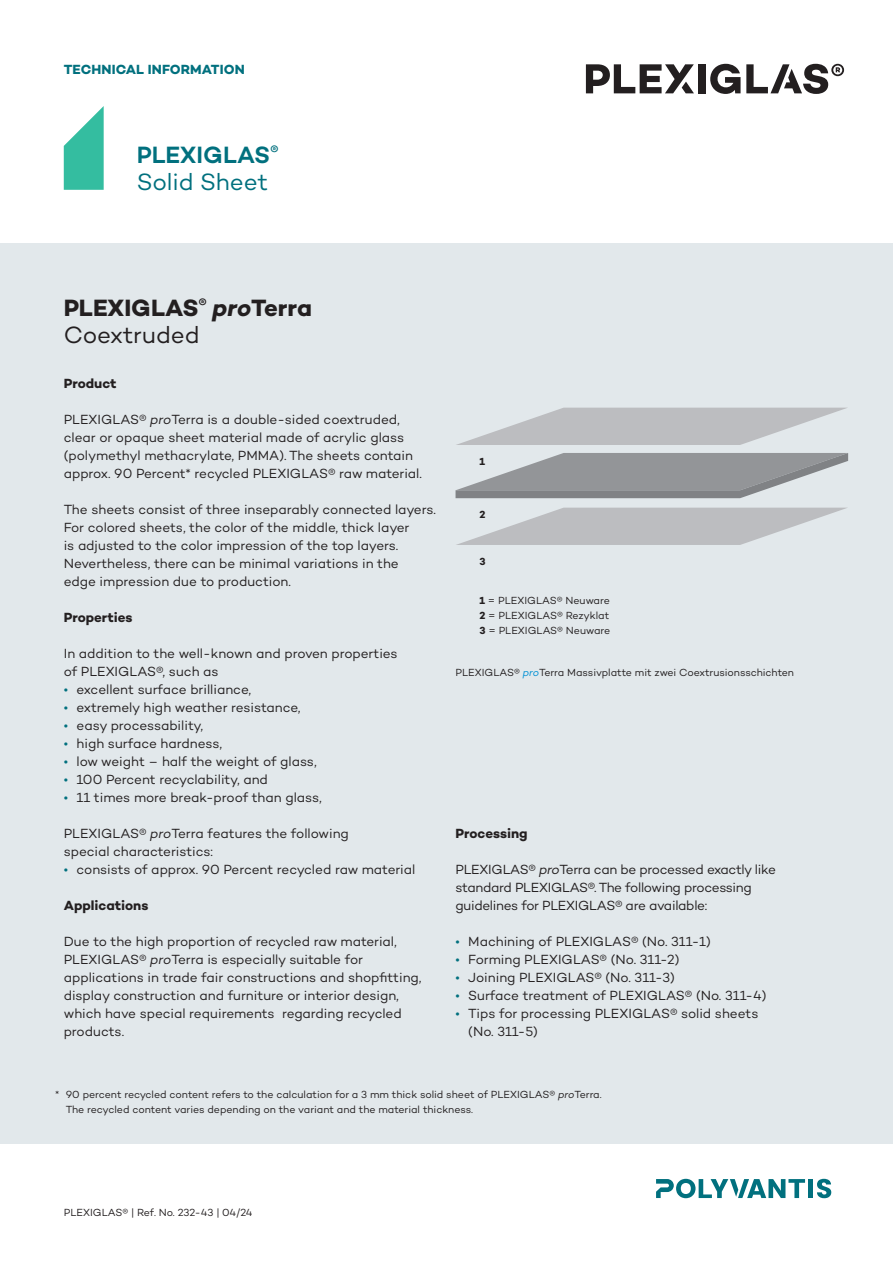
<style>
.page{position:relative;width:893px;height:1263px;background:#fff}
.page>*{position:absolute;margin:0;border:0;box-sizing:border-box;transform-origin:0 0}
.Produktname{font:700 24px/27px "Campton";color:#231f20}
.Titel{font:600 24px "Campton";color:#01707e}
.Titel___Subline{font:24px "Campton";letter-spacing:-.005em;color:#01707e}
.Fließtext{font:13.5px/18px "Campton";letter-spacing:-.005em;color:#231f20}
.Fließtext-2{font:13.5px/18px "Campton";letter-spacing:-.025em;color:#231f20}
.Headline_4___Fließtext{font:700 13.5px "Campton";color:#231f20}
.t1{font:700 13.5px "Campton";letter-spacing:.01em;color:#01707e}
.Fließtext_klein{font:10.5px/15px "Campton";letter-spacing:-.005em;color:#231f20;text-align:justify}
.Fließtext_klein-2{font:700 10.5px "Campton";color:#231f20}
.s1{font-style:italic}
.s2{font-weight:400}
.s3{color:#01707e}
.s4{font-weight:700}
.s5{font-style:italic;color:#0090d4}
</style>
<div class="page">
<div style="left:0;top:244px;width:893px;height:900px;background:#e2e8eb"></div>
<svg style="left:456px;top:408px;width:390px;height:37px"></svg>
<svg style="left:456px;top:508px;width:390px;height:37px"></svg>
<svg style="left:456px;top:453px;width:392px;height:45px"></svg>
<svg style="left:656px;top:1179px;width:149px;height:19px"></svg>
<div style="left:808px;top:1179px;width:5px;height:19px;background:#01707e"></div>
<svg style="left:817px;top:1179px;width:14px;height:19px"></svg>
<svg style="left:64px;top:106px;width:40px;height:84px"></svg>
<div style="left:698px;top:64px;width:7px;height:29px;background:#231f20"></div>
<svg style="left:586px;top:64px;width:108px;height:29px"></svg>
<svg style="left:710px;top:64px;width:134px;height:30px"></svg>
<p class="t1" style="left:64px;top:61px;width:182px">TECHNICAL INFORMATION</p>
<p class="Titel" style="left:137px;top:139px;width:143px">PLEXIGLAS<sup>®</sup></p>
<p class="Titel___Subline" style="left:137px;top:167px;width:133px">Solid Sheet</p>
<p class="Produktname" style="left:64px;top:294px;width:250px">PLEXIGLAS<sup>®</sup> <span class="s1">pro</span>Terra<br><span class="s2">Coextruded</span></p>
<p class="Headline_4___Fließtext" style="left:64px;top:375px;width:54px">Product</p>
<p class="Fließtext" style="left:64px;top:410px;width:360px">PLEXIGLAS® <span class="s1">pro</span>Terra is a double-sided coextruded, clear or opaque sheet material made of acrylic glass (polymethyl methacrylate, PMMA). The sheets contain approx. 90 Percent* recycled PLEXIGLAS® raw material.</p>
<p class="Fließtext" style="left:64px;top:500px;width:374px">The sheets consist of three inseparably connected layers.<br>For colored sheets, the color of the middle, thick layer<br>is adjusted to the color impression of the top layers.<br>Nevertheless, there can be minimal variations in the<br>edge impression due to production.</p>
<p class="Headline_4___Fließtext" style="left:64px;top:609px;width:70px">Properties</p>
<p class="Fließtext" style="left:64px;top:644px;width:335px">In addition to the well-known and proven properties of PLEXIGLAS®, such as</p>
<p class="Fließtext" style="left:64px;top:680px;width:189px"><span class="s3">•</span> excellent surface brilliance,</p>
<p class="Fließtext" style="left:64px;top:698px;width:238px"><span class="s3">•</span> extremely high weather resistance,</p>
<p class="Fließtext" style="left:64px;top:716px;width:141px"><span class="s3">•</span> easy processability,</p>
<p class="Fließtext" style="left:64px;top:734px;width:160px"><span class="s3">•</span> high surface hardness,</p>
<p class="Fließtext" style="left:64px;top:752px;width:254px"><span class="s3">•</span> low weight – half the weight of glass,</p>
<p class="Fließtext" style="left:64px;top:770px;width:206px"><span class="s3">•</span> 100 Percent recyclability, and</p>
<p class="Fließtext" style="left:64px;top:788px;width:260px"><span class="s3">•</span> 11 times more break-proof than glass,</p>
<p class="Fließtext" style="left:64px;top:824px;width:287px">PLEXIGLAS® <span class="s1">pro</span>Terra features the following special characteristics:</p>
<p class="Fließtext" style="left:64px;top:860px;width:353px"><span class="s3">•</span> consists of approx. 90 Percent recycled raw material</p>
<p class="Headline_4___Fließtext" style="left:64px;top:897px;width:86px">Applications</p>
<p class="Fließtext" style="left:64px;top:932px;width:359px">Due to the high proportion of recycled raw material, PLEXIGLAS® <span class="s1">pro</span>Terra is especially suitable for applications in trade fair constructions and shopfitting, display construction and furniture or interior design, which have special requirements regarding recycled products.</p>
<p class="Fließtext_klein-2" style="left:479px;top:455px;width:7px">1</p>
<p class="Fließtext_klein-2" style="left:479px;top:508px;width:8px">2</p>
<p class="Fließtext_klein-2" style="left:479px;top:555px;width:8px">3</p>
<p class="Fließtext_klein" style="left:479px;top:592px;width:132px"><span class="s4">1</span> = PLEXIGLAS® Neuware <span class="s4">2</span> = PLEXIGLAS® Rezyklat <span class="s4">3</span> = PLEXIGLAS® Neuware</p>
<p class="Fließtext_klein" style="left:455px;top:664px;width:340px">PLEXIGLAS® <span class="s5">pro</span>Terra Massivplatte mit zwei Coextrusionsschichten</p>
<p class="Headline_4___Fließtext" style="left:456px;top:825px;width:74px">Processing</p>
<p class="Fließtext-2" style="left:456px;top:860px;width:322px">PLEXIGLAS® <span class="s1">pro</span>Terra can be processed exactly like standard PLEXIGLAS®. The following processing guidelines for PLEXIGLAS® are available:</p>
<p class="Fließtext" style="left:456px;top:932px;width:257px"><span class="s3">•</span> Machining of PLEXIGLAS® (No. 311-1)</p>
<p class="Fließtext" style="left:456px;top:950px;width:225px"><span class="s3">•</span> Forming PLEXIGLAS® (No. 311-2)</p>
<p class="Fließtext" style="left:456px;top:968px;width:221px"><span class="s3">•</span> Joining PLEXIGLAS® (No. 311-3)</p>
<p class="Fließtext" style="left:456px;top:986px;width:312px"><span class="s3">•</span> Surface treatment of PLEXIGLAS® (No. 311-4)</p>
<p class="Fließtext" style="left:468px;top:1004px;width:292px;text-indent:-13px"><span class="s3">•</span> Tips for processing PLEXIGLAS® solid sheets (No. 311-5)</p>
<p class="Fließtext_klein" style="left:66px;top:1087px;width:537px;text-indent:-10px">* 90 percent recycled content refers to the calculation for a 3 mm thick solid sheet of PLEXIGLAS® <span class="s1">pro</span>Terra.<br>The recycled content varies depending on the variant and the material thickness.</p>
<p class="Fließtext_klein" style="left:64px;top:1204px;width:190px">PLEXIGLAS® | Ref. No. 232-43 | 04/24</p>
</div>
